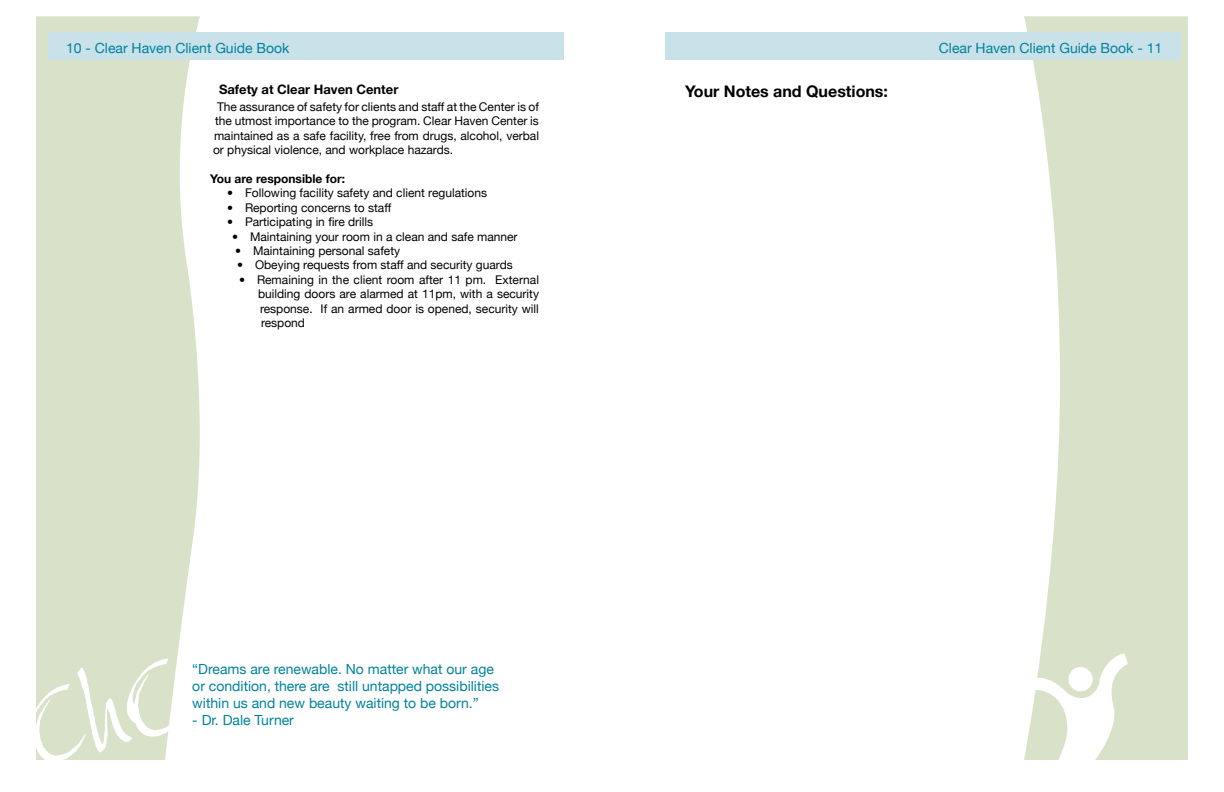
<style>
.page{position:relative;width:1224px;height:792px;background:#fff}
.page>*{position:absolute;margin:0;border:0;box-sizing:border-box;transform-origin:0 0}
.t1{font:700 16px "Helvetica Neue";color:#000}
.t2{font:14px/16.8px "Helvetica Neue";color:#00829e}
.t3{font:700 13px "Helvetica Neue";color:#000}
.t4{font:12px/14.4px "Helvetica Neue";color:#000;text-align:justify}
.t5{font:700 12px "Helvetica Neue";color:#000}
</style>
<div class="page">
<div style="left:36px;top:16px;width:164px;height:640px;background:#d9e2c8"></div>
<div style="left:48px;top:32px;width:516px;height:28px;background:#c9e1e9"></div>
<svg style="left:1024px;top:16px;width:164px;height:744px;fill:#d9e2c8"></svg>
<div style="left:665px;top:32px;width:516px;height:28px;background:#c9e1e9"></div>
<svg style="left:1029px;top:654px;width:99px;height:106px"></svg>
<div style="left:1068px;top:667px;width:25px;height:24px;background:#fff;border-radius:50%"></div>
<div style="left:36px;top:656px;width:142px;height:104px;background:#d9e2c8"></div>
<p class="t2" style="left:66px;top:39px;width:225px">10 - Clear Haven Client Guide Book</p>
<p class="t2" style="left:939px;top:39px;width:225px">Clear Haven Client Guide Book - 11</p>
<p class="t3" style="left:219px;top:81px;width:181px">Safety at Clear Haven Center</p>
<p class="t4" style="left:213px;top:99px;width:328px;text-indent:4px">The assurance of safety for clients and staff at the Center is of the utmost importance to the program. Clear Haven Center is maintained as a safe facility, free from drugs, alcohol, verbal or physical violence, and workplace hazards.</p>
<p class="t5" style="left:210px;top:171px;width:137px">You are responsible for:</p>
<p class="t4" style="left:245px;top:186px;width:244px">Following facility safety and client regulations</p>
<p class="t4" style="left:245px;top:200px;width:148px">Reporting concerns to staff</p>
<p class="t4" style="left:245px;top:215px;width:130px">Participating in fire drills</p>
<p class="t4" style="left:250px;top:229px;width:269px">Maintaining your room in a clean and safe manner</p>
<p class="t4" style="left:253px;top:243px;width:149px">Maintaining personal safety</p>
<p class="t4" style="left:255px;top:258px;width:259px">Obeying requests from staff and security guards</p>
<p class="t4" style="left:257px;top:272px;width:284px">Remaining in the client room after 11 pm. External</p>
<p class="t4" style="left:258px;top:287px;width:283px">building doors are alarmed at 11pm, with a security</p>
<p class="t4" style="left:260px;top:301px;width:280px">response. If an armed door is opened, security will</p>
<p class="t4" style="left:261px;top:315px;width:46px">respond</p>
<h1 class="t1" style="left:685px;top:81px;width:204px">Your Notes and Questions:</h1>
<p class="t4" style="left:227px;top:186px;width:7px">•</p>
<p class="t4" style="left:227px;top:200px;width:7px">•</p>
<p class="t4" style="left:227px;top:215px;width:7px">•</p>
<p class="t4" style="left:232px;top:229px;width:7px">•</p>
<p class="t4" style="left:235px;top:243px;width:7px">•</p>
<p class="t4" style="left:237px;top:258px;width:7px">•</p>
<p class="t4" style="left:239px;top:272px;width:7px">•</p>
<p class="t2" style="left:192px;top:661px;width:308px">“Dreams are renewable. No matter what our age or condition, there are still untapped possibilities within us and new beauty waiting to be born.”</p>
<p class="t2" style="left:192px;top:711px;width:103px">- Dr. Dale Turner</p>
</div>
